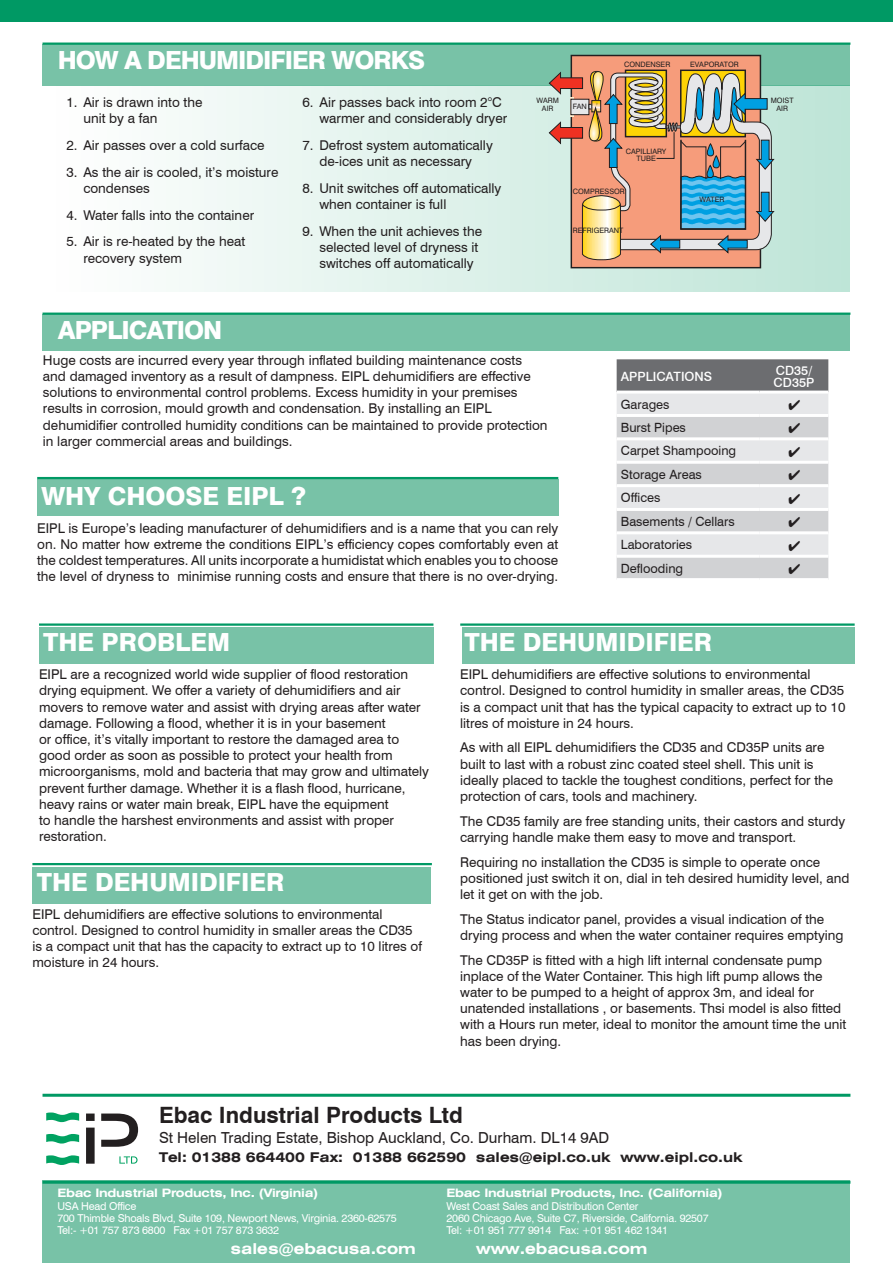
<style>
.page{position:relative;width:893px;height:1263px;background:#fff}
.page>*{position:absolute;margin:0;border:0;box-sizing:border-box;transform-origin:0 0}
.body{font:800 25.05px "Swiss 721 BT";color:#fff}
.body-2{font:800 25.05px "Swiss 721 BT";letter-spacing:-.04em;color:#fff}
.t1{font:700 22.5px "Swiss 721 BT";color:#231f20}
.t2{font:15.15px "Swiss 721 BT";color:#231f20}
.t3{font:700 expanded 15px "Swiss 721 BT";color:#fff}
.body-3{font:13.5px/16.2px "Swiss 721 BT";color:#231f20}
.t4{font:700 expanded 13.5px "Swiss 721 BT";color:#231f20}
.body-4{font:12.75px "Swiss 721 BT";color:#231f20}
.t5{font:500 12.75px/12px "Swiss 721 BT";color:#fff}
.t6{font:700 expanded 11.7px "Swiss 721 BT";letter-spacing:-.02em;color:#fff}
.t7{font:10.95px/12.5px "Swiss 721 BT";letter-spacing:-.02em;color:#fff}
.t8{font:7.35px/7.4px "Swiss 721 BT";color:#231f20;text-align:center}
</style>
<div class="page">
<div style="left:43px;top:1180px;width:807px;height:83px;background:#78c2a7"></div>
<div style="left:0;top:0;width:893px;height:21px;background:#009964"></div>
<svg style="left:86px;top:1113px;width:9px;height:51px"></svg>
<svg style="left:101px;top:1113px;width:37px;height:34px"></svg>
<svg style="left:119px;top:1156px;width:19px;height:7px"></svg>
<svg style="left:46px;top:1112px;width:33px;height:10px"></svg>
<svg style="left:46px;top:1155px;width:33px;height:10px"></svg>
<svg style="left:46px;top:1134px;width:33px;height:10px"></svg>
<hr style="left:43px;top:1094px;width:807px;height:3px;background:#009964">
<hr style="left:43px;top:1181px;width:807px;height:3px;background:#009964">
<div style="left:43px;top:44px;width:807px;height:41px;background:#78c2a7"></div>
<div style="left:43px;top:315px;width:807px;height:36px;background:#78c2a7"></div>
<div style="left:43px;top:85px;width:807px;height:207px;background:linear-gradient(to right,#fff,#bee4d7)"></div>
<hr style="left:43px;top:43px;width:807px;height:2px;background:#009964">
<hr style="left:43px;top:313px;width:807px;height:2px;background:#009964">
<div style="left:39px;top:627px;width:394px;height:36px;background:#78c2a7"></div>
<div style="left:32px;top:867px;width:399px;height:36px;background:#78c2a7"></div>
<div style="left:37px;top:479px;width:522px;height:36px;background:#78c2a7"></div>
<div style="left:462px;top:627px;width:393px;height:36px;background:#78c2a7"></div>
<div style="left:571px;top:55px;width:189px;height:213px;background:#f69c7b"></div>
<div style="left:571px;top:55px;width:190px;height:213px;border:1px solid #231f20"></div>
<svg style="left:549px;top:71px;width:226px;height:189px"></svg>
<hr style="left:37px;top:477px;width:521px;height:2px;background:#009964">
<hr style="left:460px;top:623px;width:395px;height:3px;background:#009964">
<hr style="left:39px;top:623px;width:394px;height:3px;background:#009964">
<hr style="left:32px;top:863px;width:400px;height:2px;background:#009964">
<svg style="left:617px;top:359px;width:211px;height:220px;background:#cfd0d2"></svg>
<h1 class="body-2" style="left:58px;top:45px;width:369px">HOW A DEHUMIDIFIER WORKS</h1>
<p class="body-3" style="left:83px;top:94px;width:121px;text-indent:-17px">1. Air is drawn into the unit by a fan</p>
<p class="body-3" style="left:66px;top:137px;width:200px">2. Air passes over a cold surface</p>
<p class="body-3" style="left:83px;top:163px;width:197px;text-indent:-17px">3. As the air is cooled, it’s moisture condenses</p>
<p class="body-3" style="left:66px;top:207px;width:189px">4. Water falls into the container</p>
<p class="body-3" style="left:83px;top:233px;width:163px;text-indent:-17px">5. Air is re-heated by the heat recovery system</p>
<p class="body-3" style="left:319px;top:94px;width:189px;text-indent:-17px">6. Air passes back into room 2°C warmer and considerably dryer</p>
<p class="body-3" style="left:302px;top:137px;width:192px;text-align:center">7. Defrost system automatically de-ices unit as necessary</p>
<p class="body-3" style="left:319px;top:180px;width:183px;text-indent:-17px">8. Unit switches off automatically when container is full</p>
<p class="body-3" style="left:319px;top:223px;width:164px;text-indent:-17px">9. When the unit achieves the selected level of dryness it switches off automatically</p>
<p class="t8" style="left:537px;top:97px;width:24px">WARM<br>AIR</p>
<p class="t8" style="left:624px;top:61px;width:48px">CONDENSER</p>
<p class="t8" style="left:690px;top:61px;width:50px">EVAPORATOR</p>
<p class="t8" style="left:573px;top:103px;width:16px">FAN</p>
<p class="t8" style="left:771px;top:97px;width:24px">MOIST<br>AIR</p>
<p class="t8" style="left:626px;top:147px;width:42px">CAPILLIARY<br>TUBE</p>
<p class="t8" style="left:573px;top:188px;width:53px">COMPRESSOR</p>
<p class="t8" style="left:573px;top:226px;width:52px">REFRIGERANT</p>
<p class="t8" style="left:700px;top:196px;width:26px">WATER</p>
<h1 class="body-2" style="left:58px;top:315px;width:166px">APPLICATION</h1>
<p class="body-3" style="left:43px;top:352px;width:506px">Huge costs are incurred every year through inflated building maintenance costs and damaged inventory as a result of dampness. EIPL dehumidifiers are effective solutions to environmental control problems. Excess humidity in your premises results in corrosion, mould growth and condensation. By installing an EIPL dehumidifier controlled humidity conditions can be maintained to provide protection in larger commercial areas and buildings.</p>
<p class="body" style="left:41px;top:481px;width:266px">WHY CHOOSE EIPL ?</p>
<p class="body-3" style="left:37px;top:520px;width:523px;text-align:justify">EIPL is Europe’s leading manufacturer of dehumidifiers and is a name that you can rely on. No matter how extreme the conditions EIPL’s efficiency copes comfortably even at the coldest temperatures. All units incorporate a humidistat which enables you to choose the level of dryness to minimise running costs and ensure that there is no over-drying.</p>
<p class="t5" style="left:621px;top:370px;width:93px">APPLICATIONS</p>
<p class="t5" style="left:774px;top:364px;width:42px">CD35/<br>CD35P</p>
<p class="body-4" style="left:621px;top:396px;width:50px">Garages</p>
<p class="body-4" style="left:621px;top:420px;width:67px">Burst Pipes</p>
<p class="body-4" style="left:621px;top:443px;width:117px">Carpet Shampooing</p>
<p class="body-4" style="left:621px;top:466px;width:83px">Storage Areas</p>
<p class="body-4" style="left:621px;top:490px;width:41px">Offices</p>
<p class="body-4" style="left:621px;top:514px;width:115px">Basements / Cellars</p>
<p class="body-4" style="left:621px;top:537px;width:73px">Laboratories</p>
<p class="body-4" style="left:621px;top:560px;width:64px">Deflooding</p>
<p class="body" style="left:43px;top:627px;width:188px">THE PROBLEM</p>
<p class="body-3" style="left:39px;top:666px;width:392px">EIPL are a recognized world wide supplier of flood restoration drying equipment. We offer a variety of dehumidifiers and air movers to remove water and assist with drying areas after water damage. Following a flood, whether it is in your basement<br>or office, it’s vitally important to restore the damaged area to good order as soon as possible to protect your health from microorganisms, mold and bacteria that may grow and ultimately prevent further damage. Whether it is a flash flood, hurricane, heavy rains or water main break, EIPL have the equipment<br>to handle the harshest environments and assist with proper restoration.</p>
<p class="body" style="left:37px;top:867px;width:249px">THE DEHUMIDIFIER</p>
<p class="body-3" style="left:32px;top:905px;width:391px">EIPL dehumidifiers are effective solutions to environmental control. Designed to control humidity in smaller areas the CD35 is a compact unit that has the capacity to extract up to 10 litres of moisture in 24 hours.</p>
<p class="body" style="left:464px;top:627px;width:249px">THE DEHUMIDIFIER</p>
<p class="body-3" style="left:460px;top:666px;width:387px">EIPL dehumidifiers are effective solutions to environmental control. Designed to control humidity in smaller areas, the CD35 is a compact unit that has the typical capacity to extract up to 10 litres of moisture in 24 hours.</p>
<p class="body-3" style="left:460px;top:739px;width:374px">As with all EIPL dehumidifiers the CD35 and CD35P units are built to last with a robust zinc coated steel shell. This unit is ideally placed to tackle the toughest conditions, perfect for the protection of cars, tools and machinery.</p>
<p class="body-3" style="left:460px;top:813px;width:387px">The CD35 family are free standing units, their castors and sturdy carrying handle make them easy to move and transport.</p>
<p class="body-3" style="left:460px;top:854px;width:391px">Requiring no installation the CD35 is simple to operate once positioned just switch it on, dial in teh desired humidity level, and let it get on with the job.</p>
<p class="body-3" style="left:460px;top:911px;width:385px">The Status indicator panel, provides a visual indication of the drying process and when the water container requires emptying</p>
<p class="body-3" style="left:460px;top:952px;width:387px">The CD35P is fitted with a high lift internal condensate pump inplace of the Water Container. This high lift pump allows the water to be pumped to a height of approx 3m, and ideal for unatended installations , or basements. Thsi model is also fitted with a Hours run meter, ideal to monitor the amount time the unit has been drying.</p>
<h2 class="t1" style="left:159px;top:1101px;width:305px">Ebac Industrial Products Ltd</h2>
<p class="t2" style="left:159px;top:1128px;width:452px">St Helen Trading Estate, Bishop Auckland, Co. Durham. DL14 9AD</p>
<p class="t4" style="left:159px;top:1149px;width:585px">Tel: 01388 664400 Fax: 01388 662590 sales@eipl.co.uk www.eipl.co.uk</p>
<p class="t6" style="left:57px;top:1186px;width:262px">Ebac Industrial Products, Inc. (Virginia)</p>
<p class="t7" style="left:57px;top:1199px;width:341px">USA Head Office<br>700 Thimble Shoals Blvd, Suite 109, Newport News, Virginia. 2360-62575<br>Tel:- +01 757 873 6800 Fax +01 757 873 3632</p>
<p class="t6" style="left:446px;top:1186px;width:278px">Ebac Industrial Products, Inc. (California)</p>
<p class="t7" style="left:446px;top:1199px;width:264px">West Coast Sales and Distribution Center<br>2060 Chicago Ave, Suite C7, Riverside, California. 92507<br>Tel: +01 951 777 9914 Fax: +01 951 462 1341</p>
<p class="t3" style="left:231px;top:1240px;width:187px">sales@ebacusa.com</p>
<p class="t3" style="left:476px;top:1240px;width:173px">www.ebacusa.com</p>
</div>
